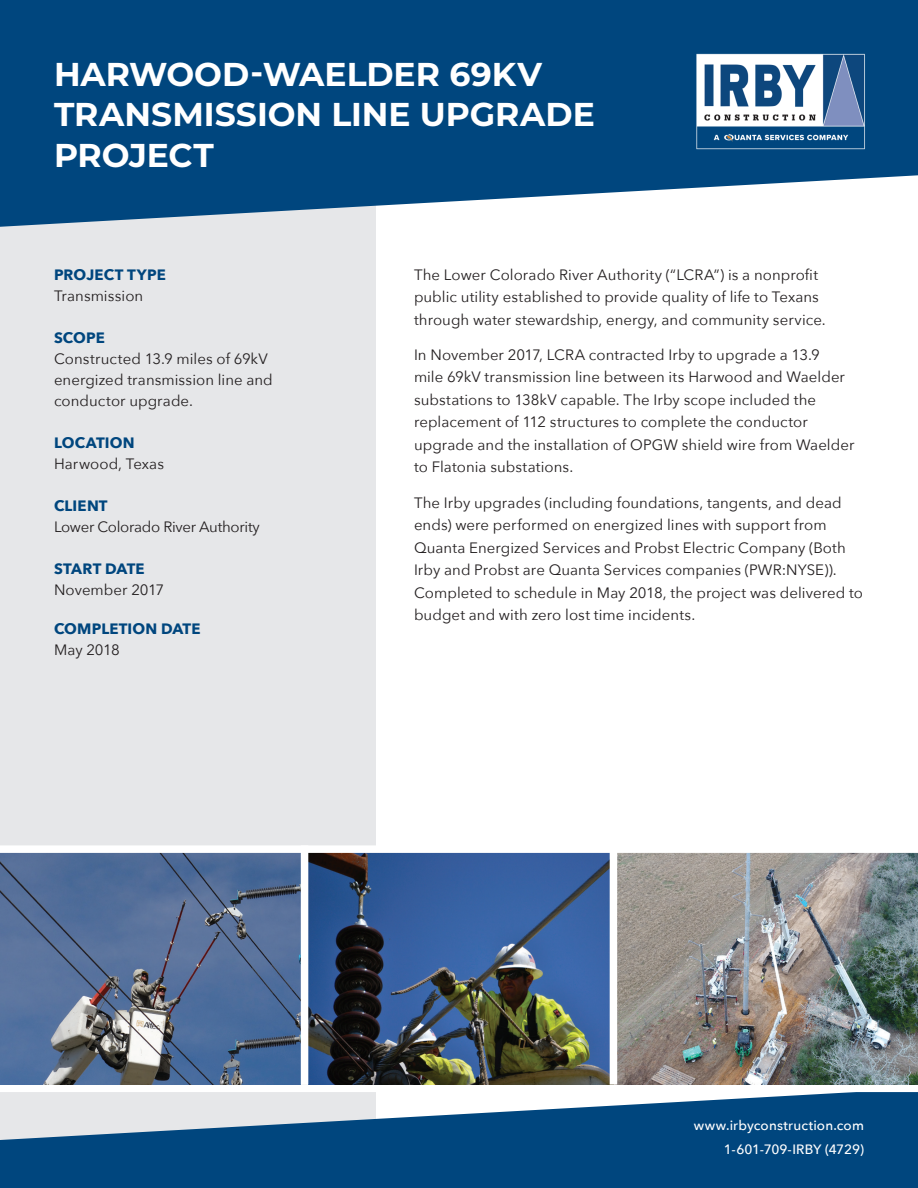
<style>
.page{position:relative;width:918px;height:1188px;background:#fff}
.page>*{position:absolute;margin:0;border:0;box-sizing:border-box;transform-origin:0 0}
.t1{font:700 33px/40.5px "Montserrat";color:#fff}
.t2{font:15px/22.5px "Avenir Next";letter-spacing:.005em;color:#231f20}
.t3{font:700 15px "Avenir Next";letter-spacing:.01em;color:#00467e}
.t4{font:15px "Avenir Next";letter-spacing:-.02em;color:#231f20}
.t5{font:500 13.5px/24px "Avenir Next";letter-spacing:.01em;color:#fff;text-align:right}
</style>
<div class="page">
<div style="left:0;top:0;width:376px;height:1188px;background:#e6e7e9"></div>
<svg style="left:0;top:0;width:918px;height:227px;background:#1f5c8d"></svg>
<svg style="left:0;top:1092px;width:918px;height:96px;fill:#00467e"></svg>
<img style="left:692px;top:50px;width:178px;height:104px">
<div style="left:0;top:1085px;width:918px;height:7px;background:#fff"></div>
<img style="left:308px;top:853px;width:610px;height:232px">
<img style="left:0;top:853px;width:301px;height:232px">
<div style="left:301px;top:845px;width:7px;height:240px;background:#fff"></div>
<div style="left:610px;top:845px;width:7px;height:240px;background:#fff"></div>
<div style="left:0;top:845px;width:918px;height:8px;background:#fff"></div>
<h1 class="t1" style="left:54px;top:52px;width:542px">HARWOOD-WAELDER 69KV<br>TRANSMISSION LINE UPGRADE<br>PROJECT</h1>
<p class="t3" style="left:54px;top:261px;width:113px">PROJECT TYPE</p>
<p class="t2" style="left:54px;top:283px;width:91px">Transmission</p>
<p class="t3" style="left:54px;top:324px;width:52px">SCOPE</p>
<p class="t2" style="left:54px;top:347px;width:220px;line-height:21px">Constructed 13.9 miles of 69kV energized transmission line and conductor upgrade.</p>
<p class="t3" style="left:54px;top:429px;width:82px">LOCATION</p>
<p class="t2" style="left:54px;top:451px;width:112px">Harwood, Texas</p>
<p class="t3" style="left:54px;top:492px;width:55px">CLIENT</p>
<p class="t4" style="left:54px;top:514px;width:207px">Lower Colorado River Authority</p>
<p class="t3" style="left:54px;top:555px;width:92px">START DATE</p>
<p class="t2" style="left:54px;top:577px;width:112px">November 2017</p>
<p class="t3" style="left:54px;top:615px;width:148px">COMPLETION DATE</p>
<p class="t2" style="left:54px;top:637px;width:67px">May 2018</p>
<p class="t2" style="left:414px;top:262px;width:413px">The Lower Colorado River Authority (“LCRA”) is a nonprofit public utility established to provide quality of life to Texans through water stewardship, energy, and community service.</p>
<p class="t2" style="left:414px;top:343px;width:442px">In November 2017, LCRA contracted Irby to upgrade a 13.9<br>mile 69kV transmission line between its Harwood and Waelder substations to 138kV capable. The Irby scope included the replacement of 112 structures to complete the conductor upgrade and the installation of OPGW shield wire from Waelder to Flatonia substations.</p>
<p class="t2" style="left:414px;top:490px;width:451px">The Irby upgrades (including foundations, tangents, and dead ends) were performed on energized lines with support from Quanta Energized Services and Probst Electric Company (Both Irby and Probst are Quanta Services companies (PWR:NYSE)).<br>Completed to schedule in May 2018, the project was delivered to budget and with zero lost time incidents.</p>
<p class="t5" style="left:694px;top:1112px;width:172px">www.irbyconstruction.com<br>1-601-709-IRBY (4729)</p>
</div>
